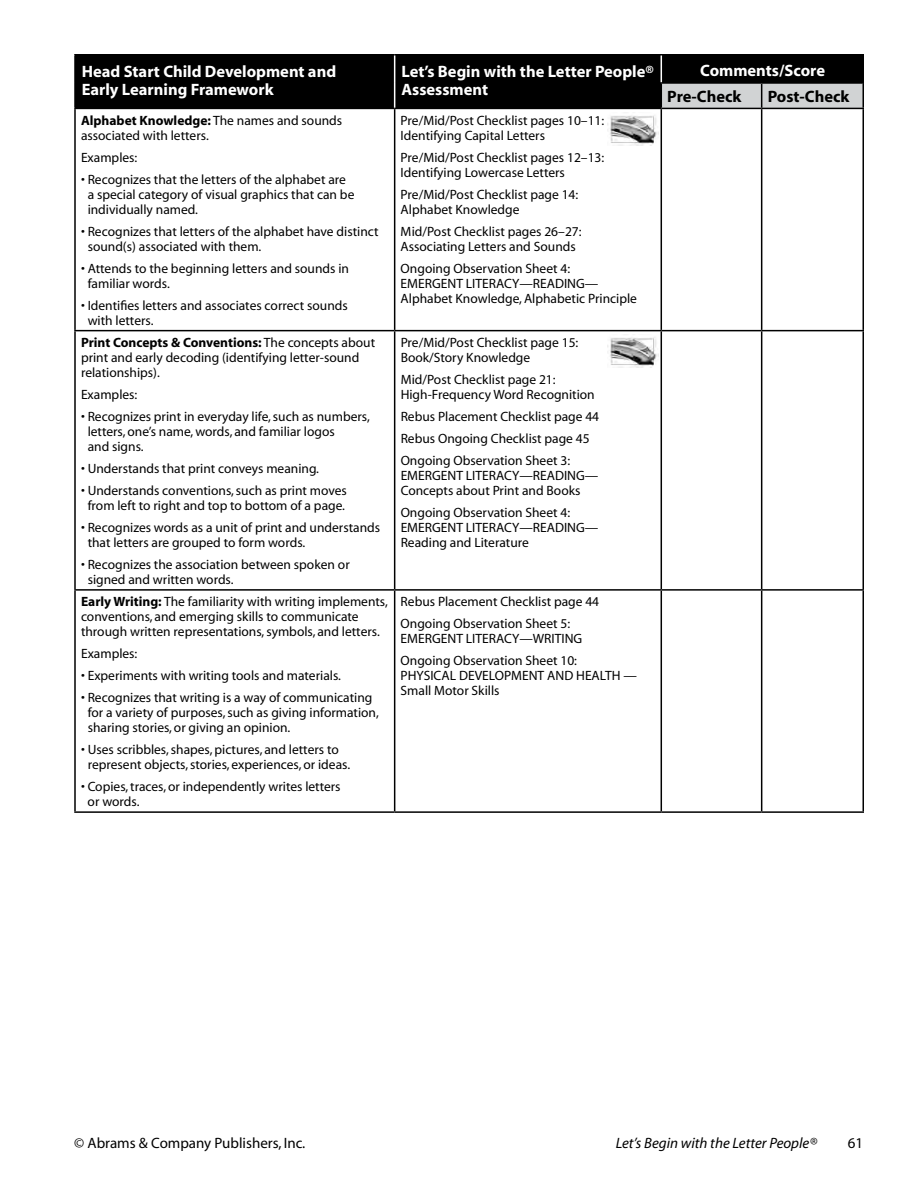
<style>
.page{position:relative;width:918px;height:1188px;background:#fff}
.page>*{position:absolute;margin:0;border:0;box-sizing:border-box;transform-origin:0 0}
.t1{font:700 19.5px "Myriad";color:#fff}
.t2{font:700 16.5px/18px "Myriad";color:#fff}
.t3{font:700 16.5px "Myriad";color:#000}
.t4{font:15px "Myriad";color:#000}
.t5{font:italic 15px "Myriad";color:#000}
.t6{font:13.5px/15px "Myriad";color:#000}
.s1{font-weight:700}
</style>
<div class="page">
<hr style="left:762px;top:82px;width:102px;height:2px;background:#000">
<hr style="left:862px;top:84px;width:2px;height:24px;background:#000">
<hr style="left:74px;top:109px;width:2px;height:221px;background:#000">
<hr style="left:394px;top:109px;width:1px;height:221px;background:#000">
<hr style="left:661px;top:108px;width:101px;height:1px;background:#000">
<hr style="left:661px;top:109px;width:1px;height:221px;background:#000">
<hr style="left:762px;top:108px;width:102px;height:1px;background:#000">
<hr style="left:761px;top:109px;width:1px;height:221px;background:#000">
<hr style="left:862px;top:109px;width:2px;height:221px;background:#000">
<hr style="left:74px;top:330px;width:321px;height:1px;background:#000">
<hr style="left:74px;top:331px;width:2px;height:258px;background:#000">
<hr style="left:395px;top:330px;width:266px;height:1px;background:#000">
<hr style="left:394px;top:331px;width:1px;height:258px;background:#000">
<hr style="left:661px;top:330px;width:101px;height:1px;background:#000">
<hr style="left:661px;top:331px;width:1px;height:258px;background:#000">
<hr style="left:762px;top:330px;width:102px;height:1px;background:#000">
<hr style="left:761px;top:331px;width:1px;height:258px;background:#000">
<hr style="left:862px;top:331px;width:2px;height:258px;background:#000">
<hr style="left:74px;top:589px;width:321px;height:2px;background:#000">
<hr style="left:74px;top:591px;width:2px;height:220px;background:#000">
<hr style="left:395px;top:589px;width:266px;height:2px;background:#000">
<hr style="left:394px;top:591px;width:1px;height:220px;background:#000">
<hr style="left:661px;top:589px;width:101px;height:2px;background:#000">
<hr style="left:661px;top:591px;width:1px;height:220px;background:#000">
<hr style="left:762px;top:589px;width:102px;height:2px;background:#000">
<hr style="left:761px;top:591px;width:1px;height:220px;background:#000">
<hr style="left:862px;top:591px;width:2px;height:220px;background:#000">
<hr style="left:74px;top:811px;width:321px;height:2px;background:#000">
<hr style="left:395px;top:811px;width:266px;height:2px;background:#000">
<hr style="left:661px;top:811px;width:101px;height:2px;background:#000">
<hr style="left:762px;top:811px;width:102px;height:2px;background:#000">
<hr style="left:74px;top:54px;width:321px;height:2px;background:#000">
<hr style="left:74px;top:55px;width:2px;height:28px;background:#000">
<hr style="left:395px;top:54px;width:266px;height:2px;background:#000">
<hr style="left:661px;top:54px;width:101px;height:2px;background:#000">
<hr style="left:762px;top:54px;width:102px;height:2px;background:#000">
<hr style="left:862px;top:55px;width:2px;height:27px;background:#000">
<hr style="left:74px;top:83px;width:2px;height:25px;background:#000">
<hr style="left:74px;top:108px;width:321px;height:1px;background:#000">
<hr style="left:395px;top:108px;width:266px;height:1px;background:#000">
<svg style="left:76px;top:55px;width:787px;height:53px;background:#181818"></svg>
<img style="left:607px;top:115px;width:51px;height:31px">
<img style="left:610px;top:337px;width:48px;height:30px">
<p class="t2" style="left:82px;top:63px;width:256px">Head Start Child Development and</p>
<h1 class="t1" style="left:653px;top:62px;width:198px">Pre/Mid/Post Checklist</h1>
<p class="t2" style="left:82px;top:81px;width:193px">Early Learning Framework</p>
<p class="t2" style="left:401px;top:63px;width:254px">Let’s Begin with the Letter People®<br>Assessment</p>
<p class="t2" style="left:700px;top:62px;width:126px">Comments/Score</p>
<p class="t3" style="left:667px;top:88px;width:76px">Pre-Check</p>
<p class="t3" style="left:768px;top:88px;width:83px">Post-Check</p>
<p class="t6" style="left:81px;top:113px;width:263px"><span class="s1">Alphabet Knowledge:</span> The names and sounds associated with letters.</p>
<p class="t6" style="left:81px;top:150px;width:58px">Examples:</p>
<p class="t6" style="left:88px;top:172px;width:268px;text-indent:-7px">• Recognizes that the letters of the alphabet are a special category of visual graphics that can be individually named.</p>
<p class="t6" style="left:88px;top:224px;width:292px;text-indent:-7px">• Recognizes that letters of the alphabet have distinct sound(s) associated with them.</p>
<p class="t6" style="left:88px;top:261px;width:263px;text-indent:-7px">• Attends to the beginning letters and sounds in familiar words.</p>
<p class="t6" style="left:88px;top:298px;width:262px;text-indent:-7px">• Identifies letters and associates correct sounds with letters.</p>
<p class="t6" style="left:81px;top:335px;width:296px"><span class="s1">Print Concepts &amp; Conventions:</span> The concepts about print and early decoding (identifying letter-sound relationships).</p>
<p class="t6" style="left:81px;top:387px;width:58px">Examples:</p>
<p class="t6" style="left:88px;top:409px;width:284px;text-indent:-7px">• Recognizes print in everyday life,such as numbers, letters, one’s name,words, and familiar logos<br>and signs.</p>
<p class="t6" style="left:81px;top:461px;width:240px">• Understands that print conveys meaning.</p>
<p class="t6" style="left:81px;top:483px;width:267px;text-align:center">• Understands conventions,such as print moves from left to right and top to bottom of a page.</p>
<p class="t6" style="left:88px;top:520px;width:294px;text-indent:-7px">• Recognizes words as a unit of print and understands that letters are grouped to form words.</p>
<p class="t6" style="left:88px;top:557px;width:264px;text-indent:-7px">• Recognizes the association between spoken or signed and written words.</p>
<p class="t6" style="left:81px;top:595px;width:308px"><span class="s1">Early Writing:</span> The familiarity with writing implements, conventions, and emerging skills to communicate through written representations,symbols, and letters.</p>
<p class="t6" style="left:81px;top:647px;width:58px">Examples:</p>
<p class="t6" style="left:81px;top:669px;width:262px">• Experiments with writing tools and materials.</p>
<p class="t6" style="left:88px;top:691px;width:293px;text-indent:-7px">• Recognizes that writing is a way of communicating for a variety of purposes,such as giving information, sharing stories, or giving an opinion.</p>
<p class="t6" style="left:88px;top:743px;width:264px;text-indent:-7px">• Uses scribbles,shapes, pictures, and letters to represent objects,stories, experiences, or ideas.</p>
<p class="t6" style="left:88px;top:780px;width:255px;text-indent:-7px">• Copies,traces, or independently writes letters or words.</p>
<p class="t6" style="left:401px;top:113px;width:205px">Pre/Mid/Post Checklist pages 10–11:<br>Identifying Capital Letters</p>
<p class="t6" style="left:401px;top:150px;width:205px">Pre/Mid/Post Checklist pages 12–13:<br>Identifying Lowercase Letters</p>
<p class="t6" style="left:401px;top:187px;width:179px">Pre/Mid/Post Checklist page 14:<br>Alphabet Knowledge</p>
<p class="t6" style="left:401px;top:224px;width:182px">Mid/Post Checklist pages 26–27:<br>Associating Letters and Sounds</p>
<p class="t6" style="left:401px;top:261px;width:238px">Ongoing Observation Sheet 4:<br>EMERGENT LITERACY—READING—<br>Alphabet Knowledge,Alphabetic Principle</p>
<p class="t6" style="left:401px;top:335px;width:179px">Pre/Mid/Post Checklist page 15:<br>Book/Story Knowledge</p>
<p class="t6" style="left:401px;top:372px;width:196px">Mid/Post Checklist page 21:<br>High-Frequency Word Recognition</p>
<p class="t6" style="left:401px;top:406px;width:200px;line-height:22px">Rebus Placement Checklist page 44<br>Rebus Ongoing Checklist page 45<br>Ongoing Observation Sheet 3:</p>
<p class="t6" style="left:401px;top:468px;width:199px">EMERGENT LITERACY—READING—<br>Concepts about Print and Books</p>
<p class="t6" style="left:401px;top:505px;width:199px">Ongoing Observation Sheet 4:<br>EMERGENT LITERACY—READING—<br>Reading and Literature</p>
<p class="t6" style="left:401px;top:591px;width:200px;line-height:22px">Rebus Placement Checklist page 44<br>Ongoing Observation Sheet 5:</p>
<p class="t6" style="left:401px;top:628px;width:183px;line-height:22px">EMERGENT LITERACY—WRITING<br>Ongoing Observation Sheet 10:</p>
<p class="t6" style="left:401px;top:669px;width:238px">PHYSICAL DEVELOPMENT AND HEALTH —<br>Small Motor Skills</p>
<p class="t4" style="left:74px;top:1135px;width:233px">© Abrams &amp; Company Publishers, Inc.</p>
<p class="t5" style="left:616px;top:1135px;width:203px">Let’s Begin with the Letter People®</p>
<p class="t4" style="left:848px;top:1135px;width:17px">61</p>
</div>
